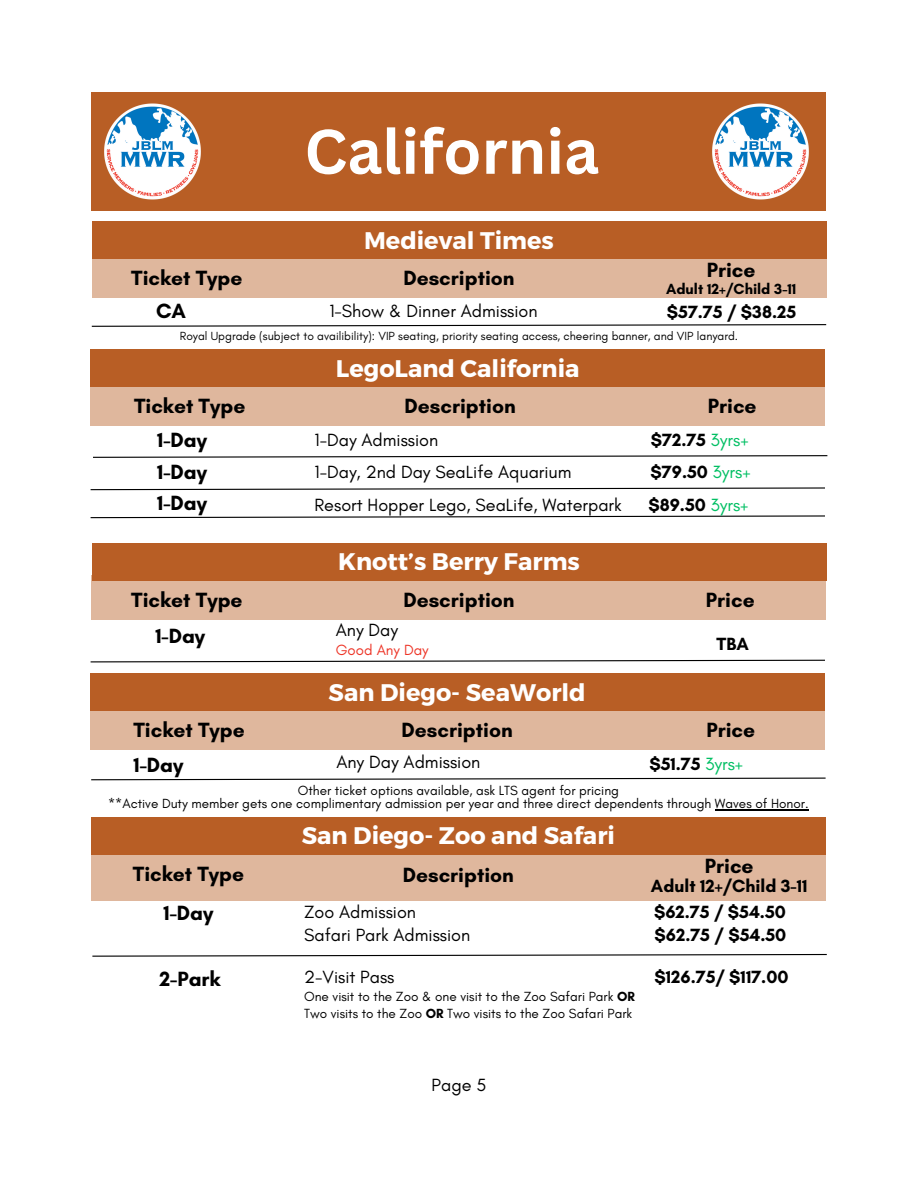
<style>
.page{position:relative;width:918px;height:1188px;background:#fff}
.page>*{position:absolute;margin:0;border:0;box-sizing:border-box;transform-origin:0 0}
.t1{font:700 61.5px "Canva Sans";color:#fff}
.t2{font:700 24px "Montserrat";color:#fff}
.t3{font:700 21px "Glacial Indifference";color:#000}
.t4{font:18px "Glacial Indifference";color:#000}
.t5{font:700 18px "Glacial Indifference";color:#000}
.t6{font:700 15px "Glacial Indifference";color:#000}
.t7{font:15px "Glacial Indifference";color:#ed3426}
.t8{font:13.5px "Glacial Indifference";color:#000}
.t9{font:12px "Glacial Indifference";color:#000}
.s1{font-weight:400;color:#00bf63}
.s2{font-weight:700}
</style>
<div class="page">
<div style="left:91px;top:350px;width:734px;height:37px;background:#b85e25"></div>
<svg style="left:93px;top:455px;width:735px;height:3px"></svg>
<svg style="left:90px;top:487px;width:735px;height:4px"></svg>
<svg style="left:90px;top:515px;width:735px;height:4px"></svg>
<div style="left:91px;top:386px;width:734px;height:40px;background:#dfb79d"></div>
<div style="left:92px;top:543px;width:734px;height:37px;background:#b85e25"></div>
<svg style="left:90px;top:659px;width:735px;height:4px"></svg>
<div style="left:92px;top:580px;width:734px;height:40px;background:#dfb79d"></div>
<div style="left:92px;top:221px;width:734px;height:38px;background:#b85e25"></div>
<svg style="left:91px;top:324px;width:736px;height:3px"></svg>
<div style="left:92px;top:259px;width:734px;height:39px;background:#dfb79d"></div>
<div style="left:92px;top:92px;width:734px;height:119px;background:#b85e25"></div>
<img style="left:104px;top:103px;width:97px;height:97px">
<img style="left:712px;top:103px;width:97px;height:97px">
<div style="left:90px;top:674px;width:734px;height:37px;background:#b85e25"></div>
<div style="left:90px;top:711px;width:734px;height:39px;background:#dfb79d"></div>
<svg style="left:91px;top:777px;width:735px;height:4px"></svg>
<hr style="left:715px;top:810px;width:94px;height:1px;background:#000">
<svg style="left:92px;top:953px;width:735px;height:4px"></svg>
<div style="left:91px;top:817px;width:735px;height:38px;background:#b85e25"></div>
<div style="left:91px;top:855px;width:735px;height:45px;background:#dfb79d"></div>
<h4 class="t1" style="left:304px;top:108px;width:296px">California</h4>
<h4 class="t2" style="left:364px;top:224px;width:191px">Medieval Times</h4>
<h4 class="t3" style="left:131px;top:265px;width:113px">Ticket Type</h4>
<p class="t3" style="left:403px;top:265px;width:113px">Description</p>
<p class="t3" style="left:707px;top:257px;width:50px">Price</p>
<p class="t6" style="left:666px;top:280px;width:132px">Adult 12+/Child 3-11</p>
<p class="t3" style="left:156px;top:298px;width:32px">CA</p>
<p class="t4" style="left:329px;top:300px;width:210px">1-Show &amp; Dinner Admission</p>
<p class="t9" style="left:180px;top:329px;width:560px">Royal Upgrade (subject to availibility): VIP seating, priority seating access, cheering banner, and VIP lanyard.</p>
<h4 class="t5" style="left:667px;top:300px;width:131px">$57.75 / $38.25</h4>
<p class="t2" style="left:336px;top:353px;width:245px">LegoLand California</p>
<p class="t3" style="left:134px;top:393px;width:113px">Ticket Type</p>
<p class="t3" style="left:405px;top:393px;width:113px">Description</p>
<h2 class="t3" style="left:708px;top:393px;width:50px">Price</h2>
<p class="t3" style="left:157px;top:427px;width:51px">1-Day</p>
<h1 class="t3" style="left:157px;top:460px;width:51px">1-Day</h1>
<h2 class="t4" style="left:315px;top:429px;width:125px">1-Day Admission</h2>
<h3 class="t4" style="left:315px;top:461px;width:259px">1-Day, 2nd Day SeaLife Aquarium</h3>
<p class="t5" style="left:651px;top:429px;width:99px">$72.75 <span class="s1">3yrs+</span></p>
<h4 class="t5" style="left:651px;top:461px;width:101px">$79.50 <span class="s1">3yrs+</span></h4>
<h4 class="t3" style="left:157px;top:490px;width:51px">1-Day</h4>
<p class="t4" style="left:315px;top:494px;width:309px">Resort Hopper Lego, SeaLife, Waterpark</p>
<p class="t5" style="left:648px;top:494px;width:102px">$89.50 <span class="s1">3yrs+</span></p>
<h4 class="t2" style="left:338px;top:546px;width:243px">Knott’s Berry Farms</h4>
<p class="t3" style="left:131px;top:587px;width:113px">Ticket Type</p>
<p class="t3" style="left:403px;top:587px;width:113px">Description</p>
<p class="t3" style="left:706px;top:587px;width:50px">Price</p>
<h4 class="t3" style="left:155px;top:624px;width:51px">1-Day</h4>
<h4 class="t4" style="left:336px;top:619px;width:64px">Any Day</h4>
<h4 class="t7" style="left:336px;top:641px;width:94px">Good Any Day</h4>
<h4 class="t2" style="left:329px;top:677px;width:259px">San Diego- SeaWorld</h4>
<p class="t5" style="left:717px;top:633px;width:34px">TBA</p>
<h4 class="t3" style="left:133px;top:717px;width:113px">Ticket Type</h4>
<p class="t3" style="left:402px;top:717px;width:113px">Description</p>
<h6 class="t3" style="left:706px;top:717px;width:50px">Price</h6>
<h4 class="t3" style="left:133px;top:752px;width:51px">1-Day</h4>
<p class="t4" style="left:336px;top:751px;width:146px">Any Day Admission</p>
<p class="t5" style="left:649px;top:753px;width:95px">$51.75 <span class="s1">3yrs+</span></p>
<h5 class="t8" style="left:298px;top:782px;width:323px">Other ticket options available, ask LTS agent for pricing</h5>
<h2 class="t8" style="left:108px;top:796px;width:702px">**Active Duty member gets one complimentary admission per year and three direct dependents through Waves of Honor.</h2>
<h2 class="t2" style="left:302px;top:820px;width:315px">San Diego- Zoo and Safari</h2>
<h4 class="t3" style="left:133px;top:861px;width:113px">Ticket Type</h4>
<h4 class="t3" style="left:403px;top:862px;width:113px">Description</h4>
<h4 class="t3" style="left:164px;top:900px;width:51px">1-Day</h4>
<h4 class="t4" style="left:304px;top:901px;width:113px">Zoo Admission</h4>
<h4 class="t4" style="left:304px;top:924px;width:168px">Safari Park Admission</h4>
<h6 class="t3" style="left:705px;top:853px;width:50px">Price</h6>
<h6 class="t5" style="left:651px;top:875px;width:158px">Adult 12+/Child 3-11</h6>
<h4 class="t5" style="left:654px;top:901px;width:133px">$62.75 / $54.50</h4>
<p class="t5" style="left:655px;top:924px;width:133px">$62.75 / $54.50</p>
<p class="t3" style="left:159px;top:966px;width:63px">2-Park</p>
<p class="t4" style="left:304px;top:966px;width:92px">2-Visit Pass</p>
<p class="t5" style="left:655px;top:966px;width:135px">$126.75/ $117.00</p>
<p class="t8" style="left:304px;top:988px;width:332px">One visit to the Zoo &amp; one visit to the Zoo Safari Park <span class="s2">OR</span></p>
<p class="t8" style="left:304px;top:1005px;width:330px">Two visits to the Zoo <span class="s2">OR</span> Two visits to the Zoo Safari Park</p>
<h2 class="t4" style="left:432px;top:1074px;width:56px">Page 5</h2>
</div>
